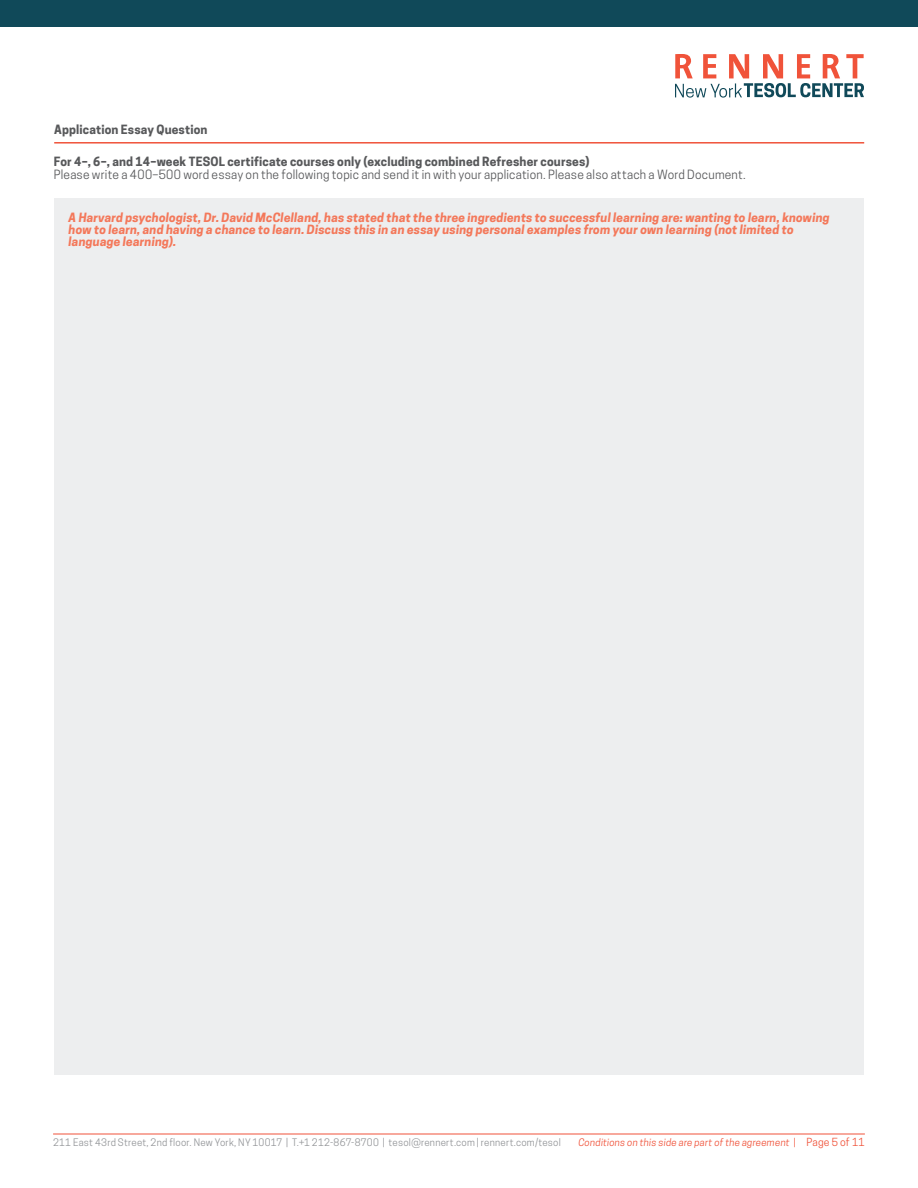
<style>
.page{position:relative;width:918px;height:1188px;background:#fff}
.page>*{position:absolute;margin:0;border:0;box-sizing:border-box;transform-origin:0 0}
.t1{font:italic 700 12px/12px "Cooper Hewitt";letter-spacing:.015em;color:#f4785a}
.t2{font:12px "Cooper Hewitt";letter-spacing:.015em;color:#58595b}
.t3{font:700 12px "Cooper Hewitt";letter-spacing:.01em;color:#58595b}
.t4{font:9.75px "Cooper Hewitt";letter-spacing:.025em;color:#939598}
.t5{font:italic 9.75px "Cooper Hewitt";letter-spacing:.025em;color:#f0533a}
.s1{font-style:normal}
.s2{font-style:normal;font-size:10.5px}
</style>
<div class="page">
<hr style="left:54px;top:142px;width:810px;height:2px;background:#f0533a">
<div style="left:54px;top:198px;width:810px;height:877px;background:#edeeef"></div>
<svg style="left:675px;top:54px;width:189px;height:44px"></svg>
<div style="left:0;top:0;width:918px;height:26px;background:#104959"></div>
<hr style="left:53px;top:1134px;width:812px;height:1px;background:#f0533a">
<p class="t3" style="left:54px;top:122px;width:155px">Application Essay Question</p>
<p class="t3" style="left:54px;top:154px;width:537px">For 4–, 6–, and 14–week TESOL certificate courses only (excluding combined Refresher courses)</p>
<p class="t2" style="left:54px;top:168px;width:693px">Please write a 400–500 word essay on the following topic and send it in with your application. Please also attach a Word Document.</p>
<p class="t1" style="left:69px;top:212px;width:763px">A Harvard psychologist, Dr. David McClelland, has stated that the three ingredients to successful learning are: wanting to learn, knowing how to learn, and having a chance to learn. Discuss this in an essay using personal examples from your own learning (not limited to language learning).</p>
<p class="t4" style="left:53px;top:1136px;width:509px">211 East 43rd Street, 2nd floor. New York, NY 10017 | T.+1 212-867-8700 | tesol@rennert.com | rennert.com/tesol</p>
<p class="t5" style="left:578px;top:1136px;width:288px">Conditions on this side are part of the agreement <span class="s1">|</span> <span class="s2">Page 5 of 11</span></p>
</div>
